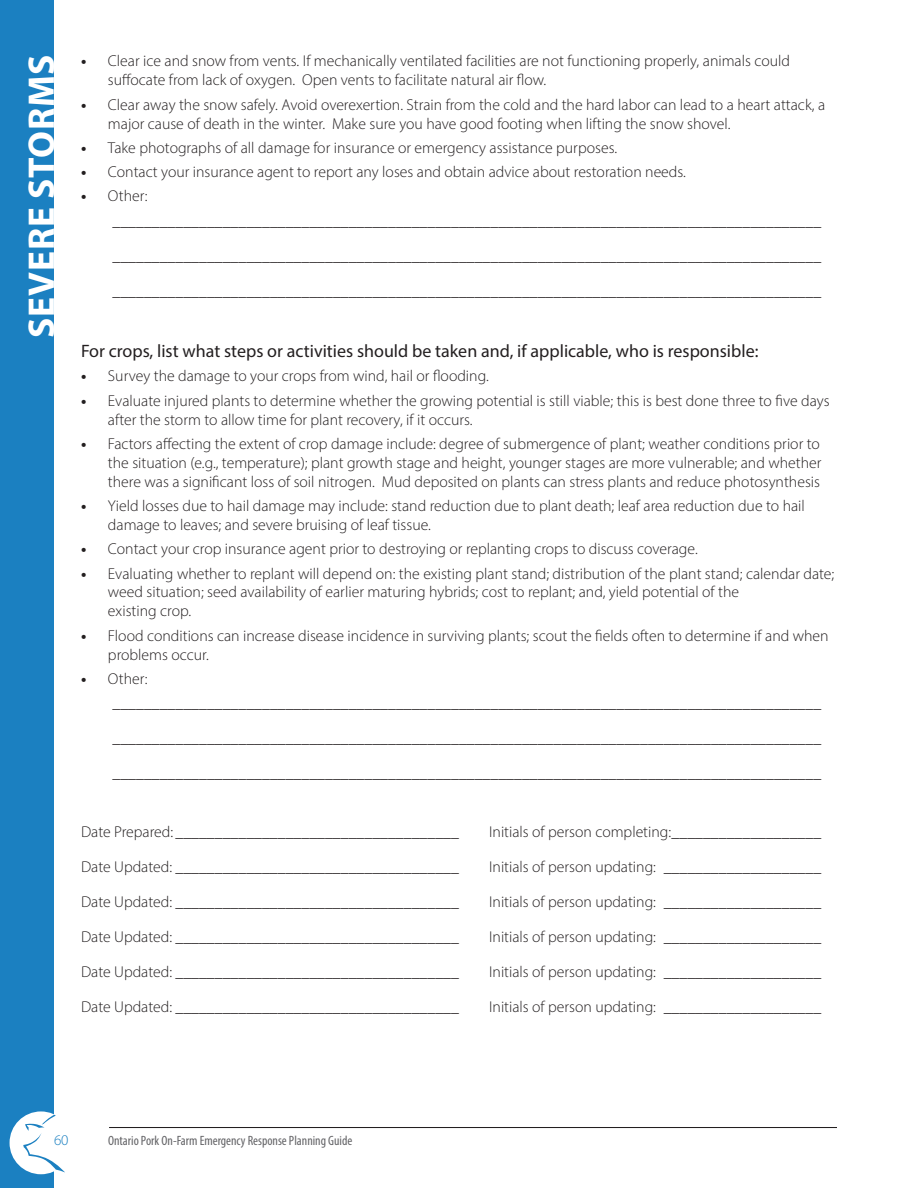
<style>
.page{position:relative;width:918px;height:1188px;background:#fff}
.page>*{position:absolute;margin:0;border:0;box-sizing:border-box;transform-origin:0 0}
.t1{font:700 37.5px "Myriad Pro";letter-spacing:.02em;color:#fff}
.t2{font:18px "Myriad Pro";color:#231f20}
.t3{font:300 15.75px/18.9px "Myriad Pro";color:#231f20}
.t4{font:300 15px "Myriad Pro";color:#1b80c1}
.t5{font:condensed 13.5px "Myriad Pro";color:#636366}
.s1{font-weight:700}
</style>
<div class="page">
<div style="left:0;top:0;width:53px;height:1188px;background:#1b80c1"></div>
<div style="left:10px;top:1111px;width:62px;height:63px;background:#fff;border-radius:50%"></div>
<svg style="left:23px;top:1115px;width:42px;height:58px"></svg>
<hr style="left:109px;top:1127px;width:728px;height:1px;background:#231f20">
<p class="t1" style="left:17px;top:338px;width:285px;rotate:-90deg">SEVERE STORMS</p>
<p class="t3" style="left:108px;top:52px;width:684px;text-indent:-27px"><span class="s1">•</span> Clear ice and snow from vents. If mechanically ventilated facilities are not functioning properly, animals could suffocate from lack of oxygen. Open vents to facilitate natural air flow.</p>
<p class="t3" style="left:108px;top:95px;width:719px;text-indent:-27px"><span class="s1">•</span> Clear away the snow safely. Avoid overexertion. Strain from the cold and the hard labor can lead to a heart attack, a major cause of death in the winter. Make sure you have good footing when lifting the snow shovel.</p>
<p class="t3" style="left:81px;top:138px;width:538px"><span class="s1">•</span> Take photographs of all damage for insurance or emergency assistance purposes.</p>
<p class="t3" style="left:81px;top:162px;width:606px"><span class="s1">•</span> Contact your insurance agent to report any loses and obtain advice about restoration needs.</p>
<p class="t3" style="left:81px;top:187px;width:68px"><span class="s1">•</span> Other:</p>
<p class="t3" style="left:113px;top:211px;width:710px">__________________________________________________________________________________________</p>
<p class="t3" style="left:113px;top:246px;width:710px">__________________________________________________________________________________________</p>
<p class="t3" style="left:113px;top:281px;width:710px">__________________________________________________________________________________________</p>
<p class="t2" style="left:81px;top:340px;width:679px">For crops, list what steps or activities should be taken and, if applicable, who is responsible:</p>
<p class="t3" style="left:81px;top:367px;width:409px"><span class="s1">•</span> Survey the damage to your crops from wind, hail or flooding.</p>
<p class="t3" style="left:108px;top:391px;width:723px;text-indent:-27px"><span class="s1">•</span> Evaluate injured plants to determine whether the growing potential is still viable; this is best done three to five days after the storm to allow time for plant recovery, if it occurs.</p>
<p class="t3" style="left:108px;top:434px;width:715px;text-align:justify;text-indent:-27px"><span class="s1">•</span> Factors affecting the extent of crop damage include: degree of submergence of plant; weather conditions prior to the situation (e.g., temperature); plant growth stage and height, younger stages are more vulnerable; and whether there was a significant loss of soil nitrogen. Mud deposited on plants can stress plants and reduce photosynthesis</p>
<p class="t3" style="left:108px;top:496px;width:698px;text-indent:-27px"><span class="s1">•</span> Yield losses due to hail damage may include: stand reduction due to plant death; leaf area reduction due to hail damage to leaves; and severe bruising of leaf tissue.</p>
<p class="t3" style="left:81px;top:539px;width:618px"><span class="s1">•</span> Contact your crop insurance agent prior to destroying or replanting crops to discuss coverage.</p>
<p class="t3" style="left:108px;top:564px;width:728px;text-indent:-27px"><span class="s1">•</span> Evaluating whether to replant will depend on: the existing plant stand; distribution of the plant stand; calendar date; weed situation; seed availability of earlier maturing hybrids; cost to replant; and, yield potential of the<br>existing crop.</p>
<p class="t3" style="left:108px;top:626px;width:722px;text-indent:-27px"><span class="s1">•</span> Flood conditions can increase disease incidence in surviving plants; scout the fields often to determine if and when problems occur.</p>
<p class="t3" style="left:81px;top:669px;width:68px"><span class="s1">•</span> Other:</p>
<p class="t3" style="left:113px;top:693px;width:710px">__________________________________________________________________________________________</p>
<p class="t3" style="left:113px;top:728px;width:710px">__________________________________________________________________________________________</p>
<p class="t3" style="left:113px;top:763px;width:710px">__________________________________________________________________________________________</p>
<p class="t3" style="left:81px;top:822px;width:379px">Date Prepared: ____________________________________</p>
<p class="t3" style="left:489px;top:822px;width:334px">Initials of person completing:___________________</p>
<p class="t3" style="left:81px;top:857px;width:379px">Date Updated: ____________________________________</p>
<p class="t3" style="left:489px;top:857px;width:334px">Initials of person updating: ____________________</p>
<p class="t3" style="left:81px;top:892px;width:379px">Date Updated: ____________________________________</p>
<p class="t3" style="left:489px;top:892px;width:334px">Initials of person updating: ____________________</p>
<p class="t3" style="left:81px;top:927px;width:379px">Date Updated: ____________________________________</p>
<p class="t3" style="left:489px;top:927px;width:334px">Initials of person updating: ____________________</p>
<p class="t3" style="left:81px;top:962px;width:379px">Date Updated: ____________________________________</p>
<p class="t3" style="left:489px;top:962px;width:334px">Initials of person updating: ____________________</p>
<p class="t3" style="left:81px;top:997px;width:379px">Date Updated: ____________________________________</p>
<p class="t3" style="left:489px;top:997px;width:334px">Initials of person updating: ____________________</p>
<p class="t4" style="left:54px;top:1131px;width:16px">60</p>
<p class="t5" style="left:108px;top:1132px;width:246px">Ontario Pork On-Farm Emergency Response Planning Guide</p>
</div>
